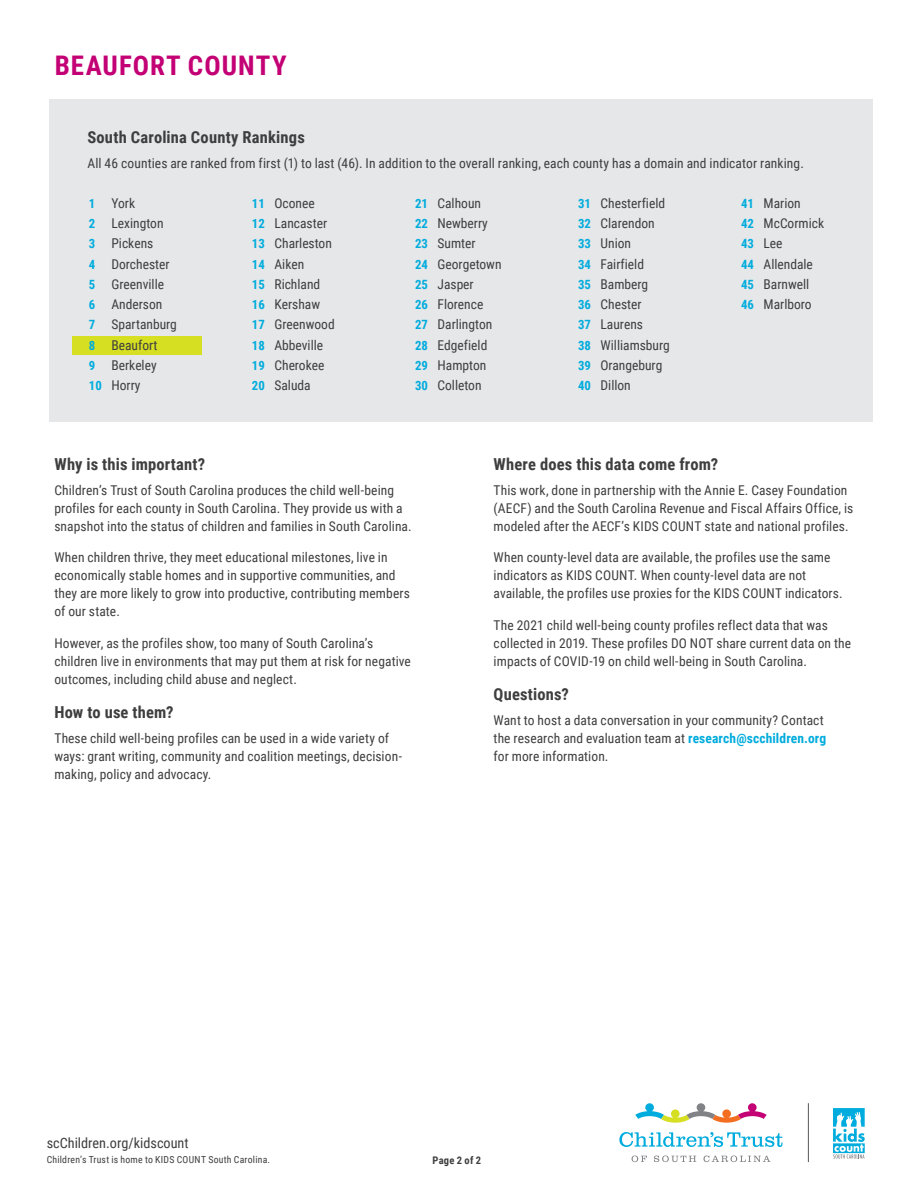
<style>
.page{position:relative;width:918px;height:1188px;background:#fff}
.page>*{position:absolute;margin:0;border:0;box-sizing:border-box;transform-origin:0 0}
.County_title_back{font:700 27px "Roboto Condensed";letter-spacing:.04em;color:#c30175}
.t1{font:700 16.5px "Roboto Condensed";letter-spacing:.01em;color:#3e3e3f}
.URL{font:14.25px "Roboto Condensed";color:#3e3e3f}
.Back_Body_Copy{font:13.5px/18px "Roboto Condensed";letter-spacing:.005em;color:#3e3e3f}
.t2{font:700 10.5px "Roboto Condensed";letter-spacing:.02em;color:#3e3e3f}
.URL-2{font:9.75px "Roboto Condensed";letter-spacing:.025em;color:#3e3e3f}
.s1{font-weight:700;font-size:12.75px;color:#00acdd}
.s2{font-weight:700;color:#00acdd}
</style>
<div class="page">
<div style="left:49px;top:99px;width:823px;height:323px;background:#e6e7e9"></div>
<div style="left:73px;top:336px;width:129px;height:18px;background:#d6df21"></div>
<hr style="left:808px;top:1103px;width:1px;height:59px;background:#57585a">
<svg style="left:635px;top:1103px;width:132px;height:20px"></svg>
<svg style="left:632px;top:1156px;width:15px;height:6px"></svg>
<svg style="left:654px;top:1156px;width:42px;height:6px"></svg>
<svg style="left:703px;top:1156px;width:67px;height:6px"></svg>
<svg style="left:619px;top:1132px;width:164px;height:15px"></svg>
<svg style="left:833px;top:1108px;width:32px;height:51px"></svg>
<p class="County_title_back" style="left:55px;top:46px;width:233px">BEAUFORT COUNTY</p>
<h2 class="t1" style="left:87px;top:126px;width:219px">South Carolina County Rankings</h2>
<p class="Back_Body_Copy" style="left:87px;top:154px;width:718px">All 46 counties are ranked from first (1) to last (46). In addition to the overall ranking, each county has a domain and indicator ranking.</p>
<p class="Back_Body_Copy" style="left:89px;top:193px;width:48px"><span class="s1">1</span> York</p>
<p class="Back_Body_Copy" style="left:89px;top:214px;width:76px"><span class="s1">2</span> Lexington</p>
<p class="Back_Body_Copy" style="left:89px;top:234px;width:66px"><span class="s1">3</span> Pickens</p>
<p class="Back_Body_Copy" style="left:89px;top:254px;width:82px"><span class="s1">4</span> Dorchester</p>
<p class="Back_Body_Copy" style="left:89px;top:274px;width:77px"><span class="s1">5</span> Greenville</p>
<p class="Back_Body_Copy" style="left:89px;top:295px;width:75px"><span class="s1">6</span> Anderson</p>
<p class="Back_Body_Copy" style="left:89px;top:315px;width:89px"><span class="s1">7</span> Spartanburg</p>
<p class="Back_Body_Copy" style="left:89px;top:335px;width:70px"><span class="s1">8</span> Beaufort</p>
<p class="Back_Body_Copy" style="left:89px;top:355px;width:69px"><span class="s1">9</span> Berkeley</p>
<p class="Back_Body_Copy" style="left:89px;top:376px;width:53px"><span class="s1">10</span> Horry</p>
<p class="Back_Body_Copy" style="left:578px;top:193px;width:89px"><span class="s1">31</span> Chesterfield</p>
<p class="Back_Body_Copy" style="left:578px;top:214px;width:78px"><span class="s1">32</span> Clarendon</p>
<p class="Back_Body_Copy" style="left:578px;top:234px;width:55px"><span class="s1">33</span> Union</p>
<p class="Back_Body_Copy" style="left:578px;top:254px;width:67px"><span class="s1">34</span> Fairfield</p>
<p class="Back_Body_Copy" style="left:578px;top:274px;width:72px"><span class="s1">35</span> Bamberg</p>
<p class="Back_Body_Copy" style="left:578px;top:295px;width:65px"><span class="s1">36</span> Chester</p>
<p class="Back_Body_Copy" style="left:578px;top:315px;width:67px"><span class="s1">37</span> Laurens</p>
<p class="Back_Body_Copy" style="left:578px;top:335px;width:93px"><span class="s1">38</span> Williamsburg</p>
<p class="Back_Body_Copy" style="left:578px;top:355px;width:86px"><span class="s1">39</span> Orangeburg</p>
<p class="Back_Body_Copy" style="left:578px;top:376px;width:54px"><span class="s1">40</span> Dillon</p>
<p class="Back_Body_Copy" style="left:415px;top:193px;width:68px"><span class="s1">21</span> Calhoun</p>
<p class="Back_Body_Copy" style="left:415px;top:214px;width:74px"><span class="s1">22</span> Newberry</p>
<p class="Back_Body_Copy" style="left:415px;top:234px;width:62px"><span class="s1">23</span> Sumter</p>
<p class="Back_Body_Copy" style="left:415px;top:254px;width:88px"><span class="s1">24</span> Georgetown</p>
<p class="Back_Body_Copy" style="left:415px;top:274px;width:60px"><span class="s1">25</span> Jasper</p>
<p class="Back_Body_Copy" style="left:415px;top:295px;width:70px"><span class="s1">26</span> Florence</p>
<p class="Back_Body_Copy" style="left:415px;top:315px;width:79px"><span class="s1">27</span> Darlington</p>
<p class="Back_Body_Copy" style="left:415px;top:335px;width:74px"><span class="s1">28</span> Edgefield</p>
<p class="Back_Body_Copy" style="left:415px;top:355px;width:73px"><span class="s1">29</span> Hampton</p>
<p class="Back_Body_Copy" style="left:415px;top:376px;width:68px"><span class="s1">30</span> Colleton</p>
<p class="Back_Body_Copy" style="left:252px;top:193px;width:64px"><span class="s1">11</span> Oconee</p>
<p class="Back_Body_Copy" style="left:252px;top:214px;width:77px"><span class="s1">12</span> Lancaster</p>
<p class="Back_Body_Copy" style="left:252px;top:234px;width:81px"><span class="s1">13</span> Charleston</p>
<p class="Back_Body_Copy" style="left:252px;top:254px;width:54px"><span class="s1">14</span> Aiken</p>
<p class="Back_Body_Copy" style="left:252px;top:274px;width:70px"><span class="s1">15</span> Richland</p>
<p class="Back_Body_Copy" style="left:252px;top:295px;width:70px"><span class="s1">16</span> Kershaw</p>
<p class="Back_Body_Copy" style="left:252px;top:315px;width:84px"><span class="s1">17</span> Greenwood</p>
<p class="Back_Body_Copy" style="left:252px;top:335px;width:73px"><span class="s1">18</span> Abbeville</p>
<p class="Back_Body_Copy" style="left:252px;top:355px;width:74px"><span class="s1">19</span> Cherokee</p>
<p class="Back_Body_Copy" style="left:252px;top:376px;width:60px"><span class="s1">20</span> Saluda</p>
<p class="Back_Body_Copy" style="left:741px;top:193px;width:61px"><span class="s1">41</span> Marion</p>
<p class="Back_Body_Copy" style="left:741px;top:214px;width:85px"><span class="s1">42</span> McCormick</p>
<p class="Back_Body_Copy" style="left:741px;top:234px;width:43px"><span class="s1">43</span> Lee</p>
<p class="Back_Body_Copy" style="left:741px;top:254px;width:73px"><span class="s1">44</span> Allendale</p>
<p class="Back_Body_Copy" style="left:741px;top:274px;width:70px"><span class="s1">45</span> Barnwell</p>
<p class="Back_Body_Copy" style="left:741px;top:295px;width:72px"><span class="s1">46</span> Marlboro</p>
<h2 class="t1" style="left:54px;top:452px;width:152px">Why is this important?</h2>
<p class="Back_Body_Copy" style="left:54px;top:480px;width:359px">Children’s Trust of South Carolina produces the child well-being profiles for each county in South Carolina. They provide us with a snapshot into the status of children and families in South Carolina.</p>
<p class="Back_Body_Copy" style="left:54px;top:548px;width:357px">When children thrive, they meet educational milestones, live in economically stable homes and in supportive communities, and they are more likely to grow into productive, contributing members of our state.</p>
<p class="Back_Body_Copy" style="left:54px;top:633px;width:358px">However, as the profiles show, too many of South Carolina’s children live in environments that may put them at risk for negative outcomes, including child abuse and neglect.</p>
<h2 class="t1" style="left:54px;top:701px;width:121px">How to use them?</h2>
<p class="Back_Body_Copy" style="left:54px;top:729px;width:349px">These child well-being profiles can be used in a wide variety of ways: grant writing, community and coalition meetings, decision&shy;making, policy and advocacy.</p>
<h2 class="t1" style="left:494px;top:452px;width:226px">Where does this data come from?</h2>
<p class="Back_Body_Copy" style="left:494px;top:480px;width:361px">This work, done in partnership with the Annie E. Casey Foundation (AECF) and the South Carolina Revenue and Fiscal Affairs Office, is modeled after the AECF’s KIDS COUNT state and national profiles.</p>
<p class="Back_Body_Copy" style="left:494px;top:548px;width:350px">When county-level data are available, the profiles use the same indicators as KIDS COUNT. When county-level data are not available, the profiles use proxies for the KIDS COUNT indicators.</p>
<p class="Back_Body_Copy" style="left:494px;top:615px;width:359px">The 2021 child well-being county profiles reflect data that was collected in 2019. These profiles DO NOT share current data on the impacts of COVID-19 on child well-being in South Carolina.</p>
<h2 class="t1" style="left:494px;top:683px;width:77px">Questions?</h2>
<p class="Back_Body_Copy" style="left:494px;top:711px;width:334px">Want to host a data conversation in your community? Contact the research and evaluation team at <span class="s2">research@scchildren.org </span>for more information.</p>
<p class="URL" style="left:47px;top:1132px;width:144px">scChildren.org/kidscount</p>
<p class="URL-2" style="left:47px;top:1153px;width:225px">Children’s Trust is home to KIDS COUNT South Carolina.</p>
<p class="t2" style="left:433px;top:1153px;width:50px">Page 2 of 2</p>
</div>
